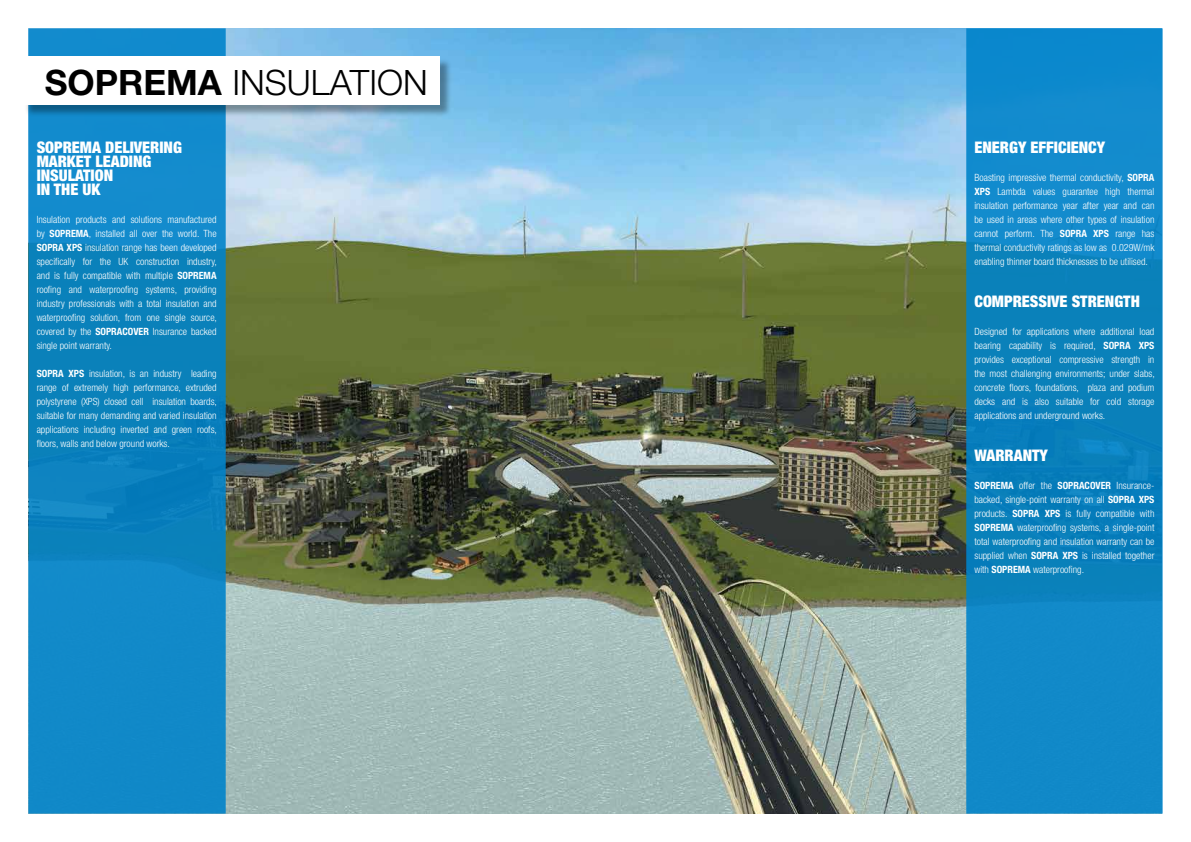
<style>
.page{position:relative;width:1191px;height:842px;background:#fff}
.page>*{position:absolute;margin:0;border:0;box-sizing:border-box;transform-origin:0 0}
.t1{font:300 35px "Helvetica Neue";color:#000}
.t2{font:900 condensed 16px/14px "Helvetica Neue";color:#fff}
.t3{font:300 condensed 10px/14px "Helvetica Neue LT Std";color:#fff;text-align:justify}
.s1{font-weight:700}
</style>
<div class="page">
<img style="left:226px;top:28px;width:740px;height:786px">
<svg style="left:28px;top:28px;width:198px;height:786px;fill:#1088c8"></svg>
<svg style="left:966px;top:28px;width:196px;height:786px;fill:#0d88c8"></svg>
<div style="left:24px;top:58px;width:428px;height:59px;background:#000;opacity:.35"></div>
<div style="left:23px;top:57px;width:416px;height:48px;background:#fff"></div>
<h1 class="t1" style="left:45px;top:61px;width:384px"><span class="s1">SOPREMA</span> INSULATION</h1>
<h2 class="t2" style="left:37px;top:140px;width:147px">SOPREMA DELIVERING<br>MARKET LEADING<br>INSULATION<br>IN THE UK</h2>
<p class="t3" style="left:37px;top:212px;width:182px">Insulation products and solutions manufactured by <span class="s1">SOPREMA</span>, installed all over the world. The <span class="s1">SOPRA XPS</span> insulation range has been developed specifically for the UK construction industry, and is fully compatible with multiple <span class="s1">SOPREMA </span>roofing and waterproofing systems, providing industry professionals with a total insulation and waterproofing solution, from one single source, covered by the <span class="s1">SOPRACOVER</span> Insurance backed single point warranty.</p>
<p class="t3" style="left:37px;top:366px;width:182px"><span class="s1">SOPRA XPS</span> insulation, is an industry leading range of extremely high performance, extruded polystyrene (XPS) closed cell insulation boards, suitable for many demanding and varied insulation applications including inverted and green roofs, floors, walls and below ground works.</p>
<h2 class="t2" style="left:974px;top:140px;width:132px">ENERGY EFFICIENCY</h2>
<p class="t3" style="left:974px;top:170px;width:181px">Boasting impressive thermal conductivity, <span class="s1">SOPRA XPS</span> Lambda values guarantee high thermal insulation performance year after year and can be used in areas where other types of insulation cannot perform. The <span class="s1">SOPRA XPS</span> range has thermal conductivity ratings as low as 0.029W/mk enabling thinner board thicknesses to be utilised.</p>
<h2 class="t2" style="left:974px;top:294px;width:167px">COMPRESSIVE STRENGTH</h2>
<p class="t3" style="left:974px;top:324px;width:182px">Designed for applications where additional load bearing capability is required, <span class="s1">SOPRA XPS </span>provides exceptional compressive strength in the most challenging environments; under slabs, concrete floors, foundations, plaza and podium decks and is also suitable for cold storage applications and underground works.</p>
<h2 class="t2" style="left:974px;top:448px;width:75px">WARRANTY</h2>
<p class="t3" style="left:974px;top:478px;width:181px"><span class="s1">SOPREMA</span> offer the <span class="s1">SOPRACOVER</span> Insurance&shy;backed, single-point warranty on all <span class="s1">SOPRA XPS </span>products. <span class="s1">SOPRA XPS</span> is fully compatible with <span class="s1">SOPREMA</span> waterproofing systems, a single-point total waterproofing and insulation warranty can be supplied when <span class="s1">SOPRA XPS</span> is installed together with <span class="s1">SOPREMA</span> waterproofing.</p>
</div>
